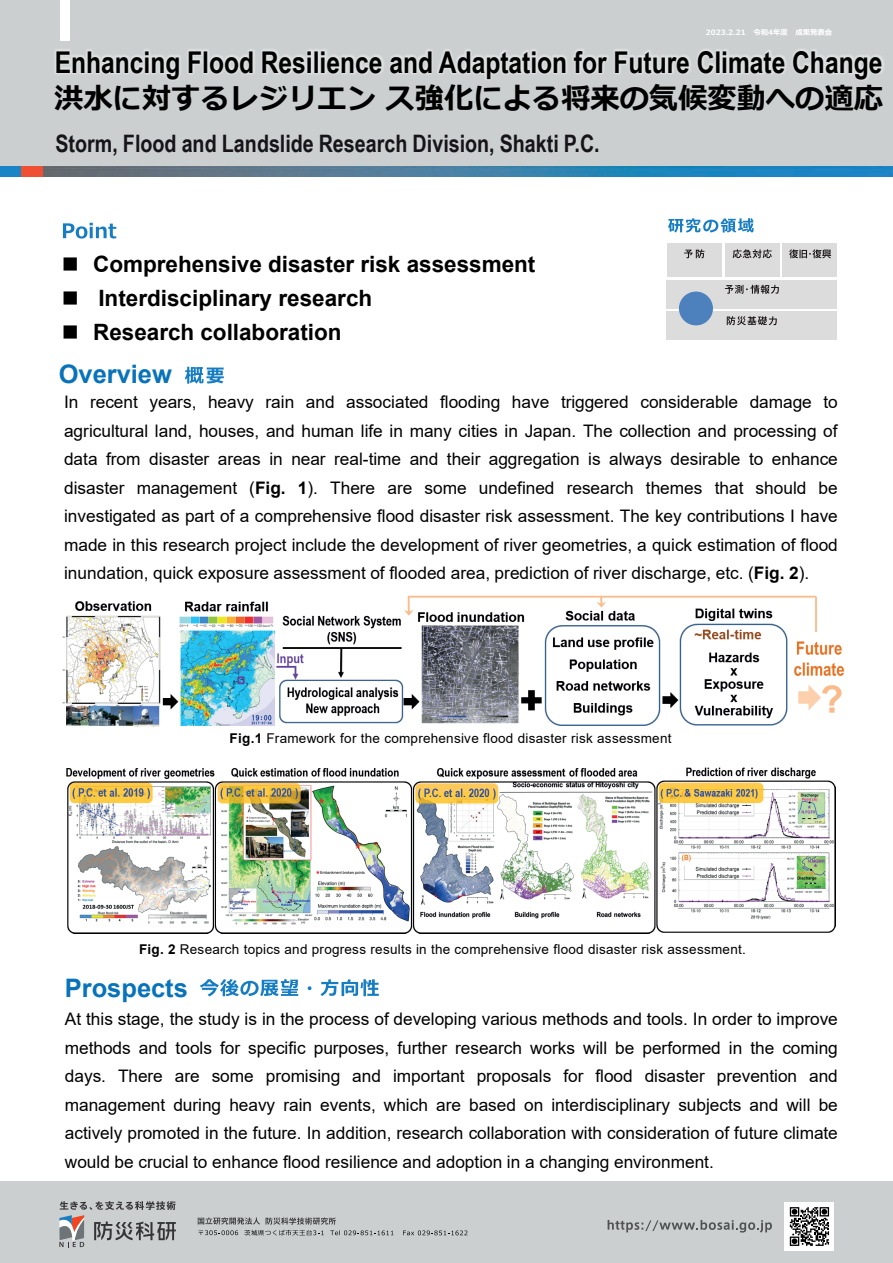
<style>
.page{position:relative;width:893px;height:1263px;background:#fff}
.page>*{position:absolute;margin:0;border:0;box-sizing:border-box;transform-origin:0 0}
.t1{font:700 30px "Arial Narrow";color:#000}
.t2{font:700 29.25px "Meiryo";color:#000}
.t3{font:700 25.5px "Arial";color:#0873bb}
.t4{font:700 24px "Arial Narrow";color:#171419}
.t5{font:700 22.5px "Arial";color:#000}
.t6{font:17.25px/28.5px "Arial";color:#000;text-align:justify}
.t7{font:13.5px "Arial";letter-spacing:.02em;color:#000}
.t8{font:700 7.35px "Meiryo";color:#fff}
.s1{font-family:"Meiryo UI";font-weight:400;font-size:23.25px}
.s2{font-weight:700}
</style>
<div class="page">
<div style="left:0;top:0;width:893px;height:166px;background:#cbcfd0"></div>
<div style="left:0;top:1181px;width:893px;height:82px;background:#cbcfd0"></div>
<img style="left:43px;top:166px;width:850px;height:11px">
<div style="left:0;top:166px;width:21px;height:11px;background:#1b84c7"></div>
<div style="left:21px;top:166px;width:22px;height:11px;background:#ef4f32"></div>
<div style="left:60px;top:0;width:9px;height:41px;background:#fff"></div>
<svg style="left:198px;top:1217px;width:62px;height:7px"></svg>
<svg style="left:266px;top:1217px;width:70px;height:7px"></svg>
<svg style="left:199px;top:1230px;width:39px;height:5px"></svg>
<svg style="left:244px;top:1230px;width:80px;height:5px"></svg>
<svg style="left:330px;top:1230px;width:63px;height:5px"></svg>
<svg style="left:403px;top:1230px;width:65px;height:5px"></svg>
<svg style="left:59px;top:1201px;width:117px;height:46px"></svg>
<div style="left:785px;top:1202px;width:49px;height:49px;background:#fff"></div>
<svg style="left:790px;top:1207px;width:39px;height:39px"></svg>
<svg style="left:608px;top:1220px;width:164px;height:12px"></svg>
<img style="left:55px;top:30px;width:829px;height:50px">
<svg style="left:60px;top:30px;width:9px;height:11px"></svg>
<svg style="left:63px;top:223px;width:53px;height:16px"></svg>
<svg style="left:185px;top:367px;width:39px;height:17px"></svg>
<div style="left:667px;top:243px;width:54px;height:34px;background:#dcdcdc"></div>
<div style="left:725px;top:243px;width:54px;height:34px;background:#dcdcdc"></div>
<div style="left:783px;top:243px;width:54px;height:34px;background:#dcdcdc"></div>
<div style="left:667px;top:280px;width:170px;height:28px;background:#dcdcdc"></div>
<div style="left:667px;top:312px;width:170px;height:28px;background:#dcdcdc"></div>
<svg style="left:684px;top:249px;width:20px;height:9px"></svg>
<svg style="left:733px;top:249px;width:39px;height:9px"></svg>
<svg style="left:725px;top:285px;width:54px;height:9px"></svg>
<svg style="left:727px;top:316px;width:50px;height:9px"></svg>
<svg style="left:789px;top:249px;width:42px;height:9px"></svg>
<svg style="left:668px;top:218px;width:86px;height:15px"></svg>
<svg style="left:200px;top:979px;width:98px;height:17px"></svg>
<svg style="left:308px;top:986px;width:3px;height:4px"></svg>
<svg style="left:321px;top:979px;width:58px;height:17px"></svg>
<div style="left:679px;top:292px;width:34px;height:33px;background:#4c81bd;border-radius:50%"></div>
<img style="left:63px;top:595px;width:782px;height:132px">
<img style="left:66px;top:767px;width:769px;height:166px">
<p class="t8" style="left:706px;top:27px;width:128px">2023.2.21 令和4年度 成果発表会</p>
<h1 class="t1" style="left:55px;top:39px;width:829px">Enhancing Flood Resilience and Adaptation for Future Climate Change</h1>
<h2 class="t2" style="left:54px;top:77px;width:830px">洪水に対するレジリエンス強化による将来の気候変動への適応</h2>
<h3 class="t4" style="left:55px;top:125px;width:546px">Storm, Flood and Landslide Research Division, Shakti P.C.</h3>
<h3 class="t5" style="left:59px;top:249px;width:478px"><span class="s1">■</span> Comprehensive disaster risk assessment</h3>
<h3 class="t5" style="left:59px;top:283px;width:315px"><span class="s1">■</span> Interdisciplinary research</h3>
<h3 class="t5" style="left:59px;top:316px;width:284px"><span class="s1">■</span> Research collaboration</h3>
<h3 class="t3" style="left:59px;top:356px;width:115px">Overview</h3>
<p class="t6" style="left:64px;top:388px;width:775px">In recent years, heavy rain and associated flooding have triggered considerable damage to agricultural land, houses, and human life in many cities in Japan. The collection and processing of data from disaster areas in near real-time and their aggregation is always desirable to enhance disaster management (<span class="s2">Fig. 1</span>). There are some undefined research themes that should be investigated as part of a comprehensive flood disaster risk assessment. The key contributions I have made in this research project include the development of river geometries, a quick estimation of flood inundation, quick exposure assessment of flooded area, prediction of river discharge, etc. (<span class="s2">Fig. 2</span>).</p>
<p class="t7" style="left:230px;top:729px;width:443px"><span class="s2">Fig.1</span> Framework for the comprehensive flood disaster risk assessment</p>
<p class="t7" style="left:139px;top:940px;width:608px"><span class="s2">Fig. 2</span> Research topics and progress results in the comprehensive flood disaster risk assessment.</p>
<h3 class="t3" style="left:65px;top:970px;width:125px">Prospects</h3>
<p class="t6" style="left:65px;top:1005px;width:775px">At this stage, the study is in the process of developing various methods and tools. In order to improve methods and tools for specific purposes, further research works will be performed in the coming days. There are some promising and important proposals for flood disaster prevention and management during heavy rain events, which are based on interdisciplinary subjects and will be actively promoted in the future. In addition, research collaboration with consideration of future climate would be crucial to enhance flood resilience and adoption in a changing environment.</p>
</div>
